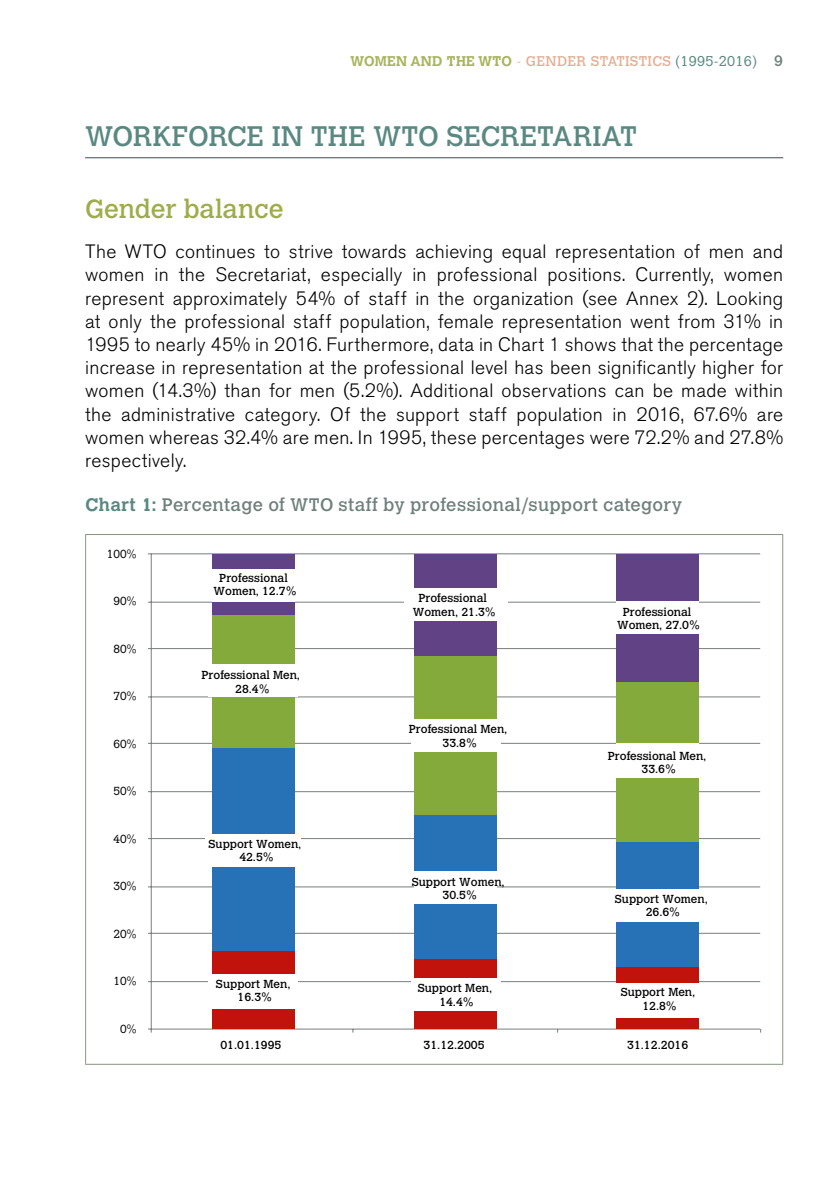
<style>
.page{position:relative;width:840px;height:1191px;background:#fff}
.page>*{position:absolute;margin:0;border:0;box-sizing:border-box;transform-origin:0 0}
.t1{font:28px "Calvert MT Std";letter-spacing:-.015em;color:#5a8982}
.t2{font:26px "Calvert MT Std";color:#9fac4a}
.t3{font:300 19.2px/23.2px "Akzidenz Grotesk BE";letter-spacing:.02em;color:#000;text-align:justify}
.t4{font:18px "Calvert MT Std";letter-spacing:.01em;color:#6e807c}
.t5{font:14px "Calvert MT Std";letter-spacing:.02em;color:#e4af94}
.t6{font:11.6px/13.6px "Calvert MT Std";color:#000;text-align:center}
.t7{font:300 11.6px "Calvert MT Std";color:#000}
.s1{font-weight:700;color:#a9b45d}
.s2{font-weight:300;color:#e7b79e}
.s3{font-weight:300;color:#5a8982}
.s4{font-size:15px;color:#6e807c}
.s5{font-weight:700;color:#5a8982}
</style>
<div class="page">
<hr style="left:85px;top:534px;width:697px;height:1px;background:#899683">
<hr style="left:85px;top:535px;width:1px;height:528px;background:#899683">
<hr style="left:781px;top:535px;width:1px;height:528px;background:#899683">
<hr style="left:85px;top:1063px;width:697px;height:1px;background:#899683">
<svg style="left:148px;top:553px;width:614px;height:480px"></svg>
<div style="left:212px;top:951px;width:83px;height:77px;background:#c1120c"></div>
<div style="left:212px;top:747px;width:83px;height:204px;background:#2771b6"></div>
<div style="left:212px;top:614px;width:83px;height:133px;background:#84aa3c"></div>
<div style="left:212px;top:554px;width:83px;height:60px;background:#614385"></div>
<div style="left:413px;top:958px;width:83px;height:70px;background:#c1120c"></div>
<div style="left:413px;top:814px;width:83px;height:144px;background:#2771b6"></div>
<div style="left:413px;top:655px;width:83px;height:159px;background:#84aa3c"></div>
<div style="left:413px;top:554px;width:83px;height:101px;background:#614385"></div>
<div style="left:615px;top:966px;width:83px;height:62px;background:#c1120c"></div>
<div style="left:615px;top:841px;width:83px;height:125px;background:#2771b6"></div>
<div style="left:615px;top:681px;width:83px;height:160px;background:#84aa3c"></div>
<div style="left:615px;top:554px;width:83px;height:127px;background:#614385"></div>
<div style="left:212px;top:569px;width:83px;height:32px;background:#fff"></div>
<div style="left:212px;top:664px;width:83px;height:33px;background:#fff"></div>
<div style="left:212px;top:834px;width:83px;height:32px;background:#fff"></div>
<div style="left:212px;top:976px;width:83px;height:32px;background:#fff"></div>
<div style="left:413px;top:588px;width:83px;height:33px;background:#fff"></div>
<div style="left:615px;top:601px;width:83px;height:33px;background:#fff"></div>
<div style="left:615px;top:743px;width:83px;height:33px;background:#fff"></div>
<svg style="left:615px;top:888px;width:83px;height:33px"></svg>
<div style="left:615px;top:985px;width:83px;height:32px;background:#fff"></div>
<div style="left:413px;top:719px;width:83px;height:32px;background:#fff"></div>
<div style="left:413px;top:871px;width:83px;height:33px;background:#fff"></div>
<div style="left:413px;top:978px;width:83px;height:33px;background:#fff"></div>
<div style="left:207px;top:974px;width:90px;height:31px;background:#fff"></div>
<div style="left:410px;top:979px;width:90px;height:30px;background:#fff"></div>
<div style="left:613px;top:983px;width:90px;height:30px;background:#fff"></div>
<div style="left:205px;top:835px;width:95px;height:30px;background:#fff"></div>
<div style="left:613px;top:889px;width:90px;height:31px;background:#fff"></div>
<div style="left:207px;top:666px;width:90px;height:31px;background:#fff"></div>
<div style="left:410px;top:720px;width:90px;height:30px;background:#fff"></div>
<div style="left:613px;top:747px;width:90px;height:30px;background:#fff"></div>
<div style="left:201px;top:569px;width:103px;height:30px;background:#fff"></div>
<div style="left:404px;top:589px;width:103px;height:31px;background:#fff"></div>
<div style="left:606px;top:603px;width:104px;height:30px;background:#fff"></div>
<hr style="left:85px;top:157px;width:697px;height:1px;background:#5a8982">
<p class="t5" style="left:350px;top:53px;width:434px"><span class="s1">WOMEN AND THE WTO</span> <span class="s2">-</span> Gender statistics <span class="s3">(1995-2016)</span> <span class="s4">9</span></p>
<h1 class="t1" style="left:85px;top:120px;width:142px">WORKFORCE</h1>
<h1 class="t1" style="left:271px;top:120px;width:193px">IN THE WTO SECRETARIAT</h1>
<h2 class="t2" style="left:85px;top:194px;width:200px">Gender balance</h2>
<p class="t3" style="left:85px;top:240px;width:699px">The WTO continues to strive towards achieving equal representation of men and women in the Secretariat, especially in professional positions. Currently, women represent approximately 54% of staff in the organization (see Annex 2). Looking at only the professional staff population, female representation went from 31% in 1995 to nearly 45% in 2016. Furthermore, data in Chart 1 shows that the percentage increase in representation at the professional level has been significantly higher for women (14.3%) than for men (5.2%). Additional observations can be made within the administrative category. Of the support staff population in 2016, 67.6% are women whereas 32.4% are men. In 1995, these percentages were 72.2% and 27.8% respectively.</p>
<p class="t4" style="left:86px;top:494px;width:597px"><span class="s5">CHART 1:</span> Percentage of WTO staff by professional/support category</p>
<p class="t7" style="left:107px;top:547px;width:31px">100%</p>
<p class="t7" style="left:113px;top:594px;width:24px">90%</p>
<p class="t7" style="left:113px;top:642px;width:24px">80%</p>
<p class="t7" style="left:113px;top:689px;width:24px">70%</p>
<p class="t7" style="left:113px;top:737px;width:24px">60%</p>
<p class="t7" style="left:113px;top:784px;width:24px">50%</p>
<p class="t7" style="left:113px;top:832px;width:24px">40%</p>
<p class="t7" style="left:113px;top:879px;width:24px">30%</p>
<p class="t7" style="left:113px;top:927px;width:24px">20%</p>
<p class="t7" style="left:113px;top:974px;width:24px">10%</p>
<p class="t7" style="left:120px;top:1022px;width:18px">0%</p>
<p class="t6" style="left:213px;top:571px;width:84px">Professional<br>Women, 12.7%</p>
<p class="t6" style="left:201px;top:668px;width:100px">Professional Men,<br>28.4%</p>
<p class="t6" style="left:208px;top:837px;width:94px">Support Women,<br>42.5%</p>
<p class="t6" style="left:412px;top:591px;width:84px">Professional<br>Women, 21.3%</p>
<p class="t6" style="left:408px;top:722px;width:100px">Professional Men,<br>33.8%</p>
<p class="t6" style="left:411px;top:875px;width:94px">Support Women,<br>30.5%</p>
<p class="t6" style="left:616px;top:605px;width:85px">Professional<br>Women, 27.0%</p>
<p class="t6" style="left:607px;top:749px;width:100px">Professional Men,<br>33.6%</p>
<p class="t6" style="left:614px;top:892px;width:94px">Support Women,<br>26.6%</p>
<p class="t6" style="left:216px;top:977px;width:76px">Support Men,<br>16.3%</p>
<p class="t6" style="left:417px;top:981px;width:76px">Support Men,<br>14.4%</p>
<p class="t6" style="left:620px;top:985px;width:76px">Support Men,<br>12.8%</p>
<p class="t6" style="left:220px;top:1038px;width:62px">01.01.1995</p>
<p class="t6" style="left:423px;top:1038px;width:62px">31.12.2005</p>
<p class="t6" style="left:626px;top:1038px;width:62px">31.12.2016</p>
</div>
